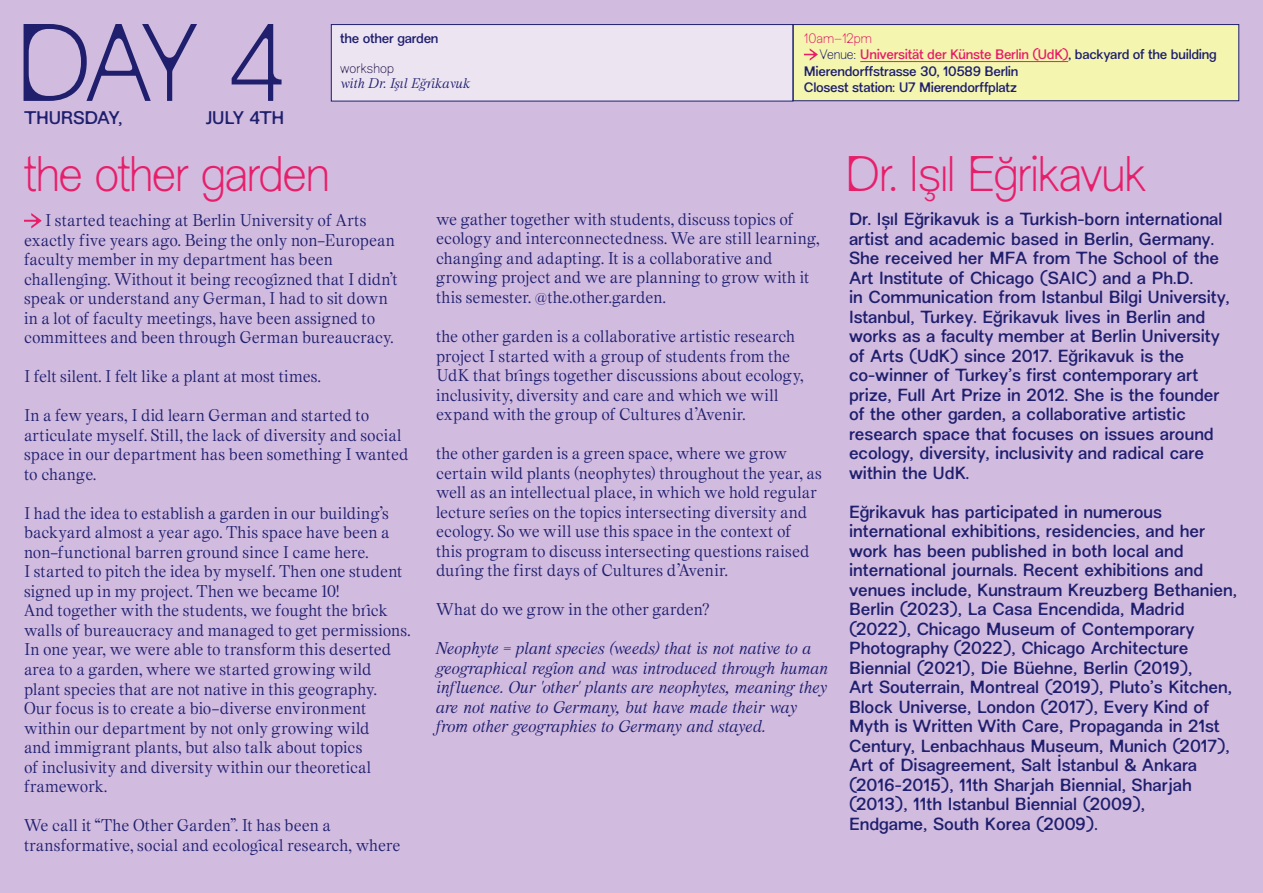
<style>
.page{position:relative;width:1263px;height:893px;background:#d1bbdf}
.page>*{position:absolute;margin:0;border:0;box-sizing:border-box;transform-origin:0 0}
.t1{font:108px "New Edge HKW Light Rounded";color:#1f1f6e}
.t2{font:49.05px "New Edge HKW Light Rounded";letter-spacing:-.025em;color:#e71f6a}
.t3{font:18px "New Edge HKW";letter-spacing:-.02em;color:#1f1f6e}
.t4{font:17.25px/19.5px "New Edge HKW";color:#1f1f6e}
.t5{font:16.5px/19.5px "Keroine PRO Doux Extreme";color:#1f1f6e}
.t6{font:16.5px/19.5px "Keroine PRO Intense Legere";letter-spacing:-.015em;color:#1f1f6e}
.t7{font:13.5px/16.5px "New Edge HKW";letter-spacing:-.02em;color:#1f1f6e}
.t8{font:13.5px "Keroine PRO Intense Legere";letter-spacing:-.01em;color:#1f1f6e}
.t9{font:13.5px "New Edge HKW Light Rounded";color:#e71f6a}
.t10{font:13.5px "New Edge HKW Light Rounded";letter-spacing:.015em;color:#2b2152}
.s1{font-family:"New Edge HKW Light Rounded"}
.s2{color:#e71f6a}
</style>
<div class="page">
<svg style="left:24px;top:213px;width:18px;height:15px"></svg>
<div style="left:331px;top:24px;width:462px;height:77px;background:#ede4f2;border:1px solid #1f1f6e"></div>
<div style="left:793px;top:24px;width:446px;height:77px;background:#f4f6af;border:1px solid #1f1f6e"></div>
<hr style="left:860px;top:61px;width:208px;height:1px;background:#e71f6a">
<svg style="left:804px;top:48px;width:14px;height:13px"></svg>
<h1 class="t1" style="left:15px;top:0;width:271px">DAY 4</h1>
<p class="t3" style="left:24px;top:108px;width:100px">THURSDAY,</p>
<p class="t3" style="left:205px;top:108px;width:81px">JULY 4TH</p>
<p class="t7" style="left:340px;top:30px;width:100px">the other garden</p>
<p class="t10" style="left:340px;top:60px;width:55px">workshop</p>
<p class="t8" style="left:340px;top:75px;width:132px">with Dr. Işıl Eğrikavuk</p>
<p class="t9" style="left:804px;top:30px;width:69px">10am–12pm</p>
<p class="t7" style="left:804px;top:46px;width:414px;text-indent:16px"><span class="s1">Venue:</span> <span class="s2">Universität der Künste Berlin (UdK)</span>, backyard of the building<br>Mierendorffstrasse 30, 10589 Berlin<br>Closest station: U7 Mierendorffplatz</p>
<h2 class="t2" style="left:24px;top:146px;width:307px">the other garden</h2>
<h2 class="t2" style="left:845px;top:146px;width:304px">Dr. Işıl Eğrikavuk</h2>
<p class="t5" style="left:24px;top:211px;width:375px;text-indent:21px">I started teaching at Berlin University of Arts exactly five years ago. Being the only non-European faculty member in my department has been challenging. Without it being recogizned that I didn’t speak or understand any German, I had to sit down in a lot of faculty meetings, have been assigned to committees and been through German bureaucracy.</p>
<p class="t5" style="left:24px;top:367px;width:298px">I felt silent. I felt like a plant at most times.</p>
<p class="t5" style="left:24px;top:406px;width:386px">In a few years, I did learn German and started to articulate myself. Still, the lack of diversity and social space in our department has been something I wanted to change.</p>
<p class="t5" style="left:24px;top:504px;width:388px">I had the idea to establish a garden in our building’s backyard almost a year ago. This space have been a non-functional barren ground since I came here.<br>I started to pitch the idea by myself. Then one student signed up in my project. Then we became 10!<br>And together with the students, we fought the brick walls of bureaucracy and managed to get permissions.<br>In one year, we were able to transform this deserted area to a garden, where we started growing wild plant species that are not native in this geography.<br>Our focus is to create a bio-diverse environment within our department by not only growing wild<br>and immigrant plants, but also talk about topics<br>of inclusivity and diversity within our theoretical framework.</p>
<p class="t5" style="left:24px;top:816px;width:378px">We call it “The Other Garden”. It has been a transformative, social and ecological research, where</p>
<p class="t5" style="left:436px;top:210px;width:385px">we gather together with students, discuss topics of ecology and interconnectedness. We are still learning, changing and adapting. It is a collaborative and growing project and we are planning to grow with it this semester. @the.other.garden.</p>
<p class="t5" style="left:436px;top:327px;width:369px">the other garden is a collaborative artistic research project I started with a group of students from the UdK that brings together discussions about ecology, inclusivity, diversity and care and which we will expand with the group of Cultures d’Avenir.</p>
<p class="t5" style="left:436px;top:444px;width:388px">the other garden is a green space, where we grow certain wild plants (neophytes) throughout the year, as well as an intellectual place, in which we hold regular lecture series on the topics intersecting diversity and ecology. So we will use this space in the context of<br>this program to discuss intersecting questions raised during the first days of Cultures d’Avenir.</p>
<p class="t5" style="left:436px;top:600px;width:276px">What do we grow in the other garden?</p>
<p class="t6" style="left:436px;top:639px;width:394px">Neophyte = plant species (weeds) that is not native to a geographical region and was introduced through human influence. Our 'other' plants are neophytes, meaning they are not native to Germany, but have made their way from other geographies to Germany and stayed.</p>
<p class="t4" style="left:849px;top:210px;width:382px">Dr. Işıl Eğrikavuk is a Turkish-born international artist and academic based in Berlin, Germany.<br>She received her MFA from The School of the Art Institute of Chicago (SAIC) and a Ph.D.<br>in Communication from Istanbul Bilgi University, Istanbul, Turkey. Eğrikavuk lives in Berlin and works as a faculty member at Berlin University of Arts (UdK) since 2017. Eğrikavuk is the co-winner of Turkey’s first contemporary art prize, Full Art Prize in 2012. She is the founder of the other garden, a collaborative artistic research space that focuses on issues around ecology, diversity, inclusivity and radical care within the UdK.</p>
<p class="t4" style="left:849px;top:502px;width:389px">Eğrikavuk has participated in numerous international exhibitions, residencies, and her work has been published in both local and international journals. Recent exhibitions and venues include, Kunstraum Kreuzberg Bethanien, Berlin (2023), La Casa Encendida, Madrid (2022), Chicago Museum of Contemporary Photography (2022), Chicago Architecture Biennial (2021), Die Büehne, Berlin (2019),<br>Art Souterrain, Montreal (2019), Pluto’s Kitchen, Block Universe, London (2017), Every Kind of Myth is Written With Care, Propaganda in 21st Century, Lenbachhaus Museum, Munich (2017), Art of Disagreement, Salt İstanbul &amp; Ankara (2016-2015), 11th Sharjah Biennial, Sharjah (2013), 11th Istanbul Biennial (2009),<br>Endgame, South Korea (2009).</p>
</div>
